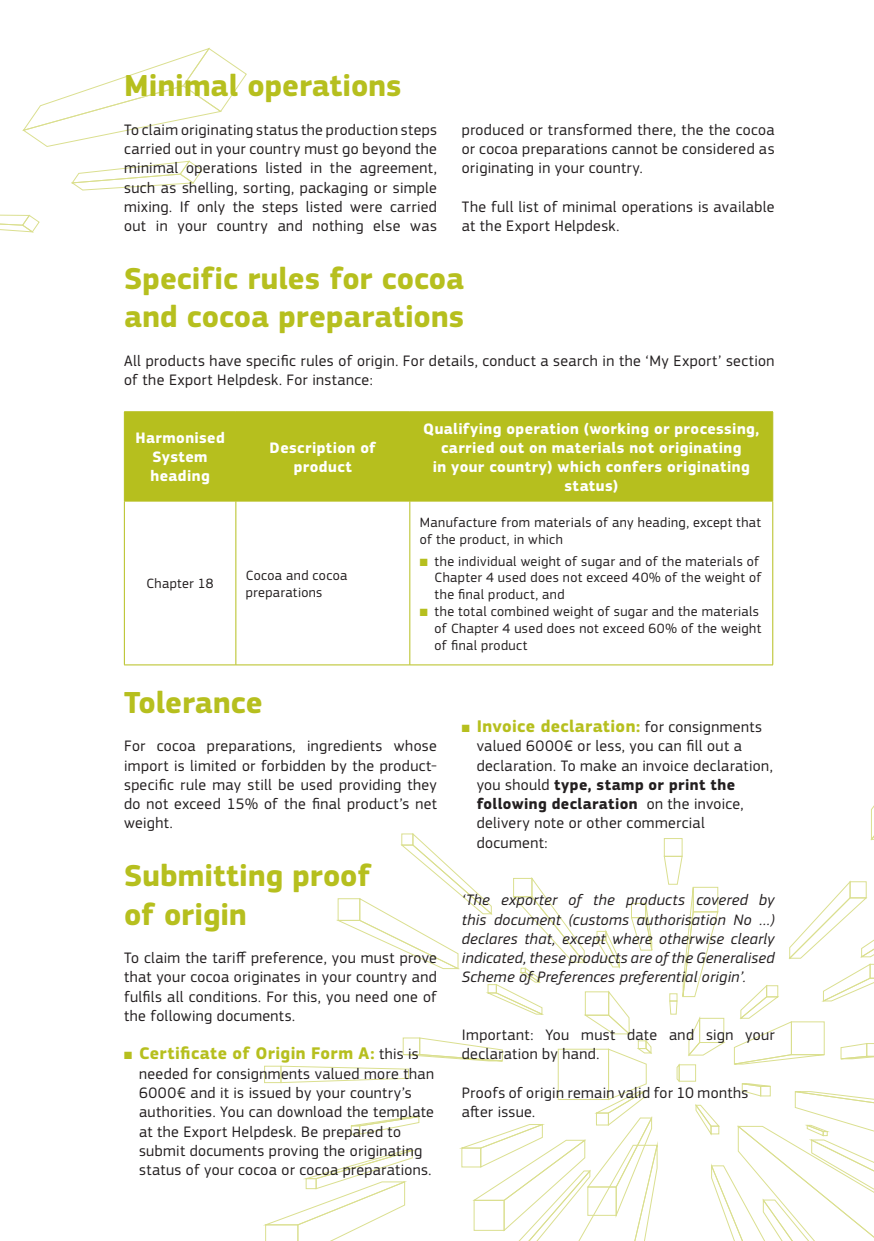
<style>
.page{position:relative;width:874px;height:1241px;background:#fff}
.page>*{position:absolute;margin:0;border:0;box-sizing:border-box;transform-origin:0 0}
.t1{font:700 31.5px/38.5px "EC Square Sans Pro";color:#b6bf1e}
.t2{font:700 17.5px "EC Square Sans Pro";letter-spacing:.02em;color:#b6bf1e}
.t3{font:15.75px/19.2px "EC Square Sans Pro";letter-spacing:.025em;color:#231f20}
.t4{font:italic 15.75px/19.2px "EC Square Sans Pro";letter-spacing:.015em;color:#231f20;text-align:justify}
.t5{font:700 15.75px/18.9px "EC Square Sans Pro";letter-spacing:.025em;color:#fff;text-align:center}
.t6{font:14px/16.8px "EC Square Sans Pro";letter-spacing:.03em;color:#231f20}
.s1{color:#b6bf1e}
.s2{font-weight:400;font-size:15.75px;color:#231f20}
.s3{font-weight:700}
</style>
<div class="page">
<svg style="left:870px;top:807px;width:3px;height:33px"></svg>
<svg style="left:263px;top:833px;width:394px;height:407px"></svg>
<svg style="left:663px;top:855px;width:210px;height:385px"></svg>
<svg style="left:0;top:214px;width:40px;height:18px"></svg>
<svg style="left:22px;top:48px;width:225px;height:99px"></svg>
<svg style="left:71px;top:161px;width:131px;height:29px"></svg>
<div style="left:125px;top:412px;width:647px;height:88px;background:#b6bf1e"></div>
<hr style="left:124px;top:411px;width:112px;height:1px;background:#b6bf1e">
<hr style="left:124px;top:412px;width:1px;height:89px;background:#b6bf1e">
<hr style="left:236px;top:411px;width:173px;height:1px;background:#b6bf1e">
<hr style="left:235px;top:412px;width:1px;height:89px;background:#b6bf1e">
<hr style="left:409px;top:411px;width:363px;height:1px;background:#b6bf1e">
<hr style="left:409px;top:412px;width:1px;height:89px;background:#b6bf1e">
<hr style="left:772px;top:412px;width:1px;height:89px;background:#b6bf1e">
<hr style="left:124px;top:500px;width:112px;height:1px;background:#b6bf1e">
<hr style="left:124px;top:501px;width:1px;height:163px;background:#b6bf1e">
<hr style="left:236px;top:500px;width:173px;height:1px;background:#b6bf1e">
<hr style="left:235px;top:501px;width:1px;height:163px;background:#b6bf1e">
<hr style="left:409px;top:500px;width:363px;height:1px;background:#b6bf1e">
<hr style="left:409px;top:501px;width:1px;height:163px;background:#b6bf1e">
<hr style="left:772px;top:501px;width:1px;height:163px;background:#b6bf1e">
<hr style="left:124px;top:664px;width:112px;height:1px;background:#b6bf1e">
<hr style="left:236px;top:664px;width:173px;height:1px;background:#b6bf1e">
<hr style="left:409px;top:664px;width:363px;height:1px;background:#b6bf1e">
<h1 class="t1" style="left:124px;top:68px;width:279px">Minimal operations</h1>
<p class="t3" style="left:124px;top:120px;width:314px;text-align:justify">To claim originating status the production steps carried out in your country must go beyond the minimal operations listed in the agreement, such as shelling, sorting, packaging or simple mixing. If only the steps listed were carried out in your country and nothing else was</p>
<p class="t3" style="left:461px;top:120px;width:314px;text-align:justify">produced or transformed there, the the cocoa or cocoa preparations cannot be considered as originating in your country.</p>
<p class="t3" style="left:461px;top:197px;width:314px">The full list of minimal operations is available at the Export Helpdesk.</p>
<h1 class="t1" style="left:124px;top:260px;width:341px">Specific rules for cocoa and cocoa preparations</h1>
<p class="t3" style="left:124px;top:351px;width:651px">All products have specific rules of origin. For details, conduct a search in the ‘My Export’ section of the Export Helpdesk. For instance:</p>
<p class="t5" style="left:135px;top:429px;width:91px">Harmonised<br>System heading</p>
<p class="t5" style="left:269px;top:438px;width:108px">Description of product</p>
<p class="t6" style="left:146px;top:575px;width:69px">Chapter 18</p>
<p class="t6" style="left:246px;top:567px;width:103px">Cocoa and cocoa preparations</p>
<p class="t5" style="left:423px;top:420px;width:337px">Qualifying operation (working or processing, carried out on materials not originating<br>in your country) which confers originating status)</p>
<p class="t6" style="left:419px;top:514px;width:342px">Manufacture from materials of any heading, except that of the product, in which</p>
<p class="t6" style="left:434px;top:552px;width:328px;text-indent:-15px"><span class="s1">■</span> the individual weight of sugar and of the materials of<br>Chapter 4 used does not exceed 40% of the weight of the final product, and</p>
<p class="t6" style="left:434px;top:603px;width:328px;text-indent:-15px"><span class="s1">■</span> the total combined weight of sugar and the materials of Chapter 4 used does not exceed 60% of the weight of final product</p>
<h1 class="t1" style="left:124px;top:684px;width:140px">Tolerance</h1>
<p class="t3" style="left:124px;top:736px;width:314px;text-align:justify">For cocoa preparations, ingredients whose import is limited or forbidden by the product&shy;specific rule may still be used providing they do not exceed 15% of the final product’s net weight.</p>
<h1 class="t1" style="left:124px;top:857px;width:248px">Submitting proof of origin</h1>
<p class="t3" style="left:124px;top:948px;width:314px;text-align:justify">To claim the tariff preference, you must prove that your cocoa originates in your country and fulfils all conditions. For this, you need one of the following documents.</p>
<p class="t2" style="left:124px;top:1043px;width:296px">■ Certificate of Origin Form A: <span class="s2">this is</span></p>
<p class="t3" style="left:139px;top:1063px;width:296px">needed for consignments valued more than 6000€ and it is issued by your country’s authorities. You can download the template at the Export Helpdesk. Be prepared to submit documents proving the originating status of your cocoa or cocoa preparations.</p>
<p class="t2" style="left:461px;top:715px;width:301px">■ Invoice declaration: <span class="s2">for consignments</span></p>
<p class="t3" style="left:476px;top:736px;width:297px">valued 6000€ or less, you can fill out a declaration. To make an invoice declaration, you should <span class="s3">type, stamp or print the following declaration</span> on the invoice, delivery note or other commercial document:</p>
<p class="t4" style="left:461px;top:890px;width:314px">‘The exporter of the products covered by this document (customs authorisation No …) declares that, except where otherwise clearly indicated, these products are of the Generalised Scheme of Preferences preferential origin’.</p>
<p class="t3" style="left:461px;top:1025px;width:314px">Important: You must date and sign your declaration by hand.</p>
<p class="t3" style="left:461px;top:1082px;width:288px">Proofs of origin remain valid for 10 months after issue.</p>
</div>
